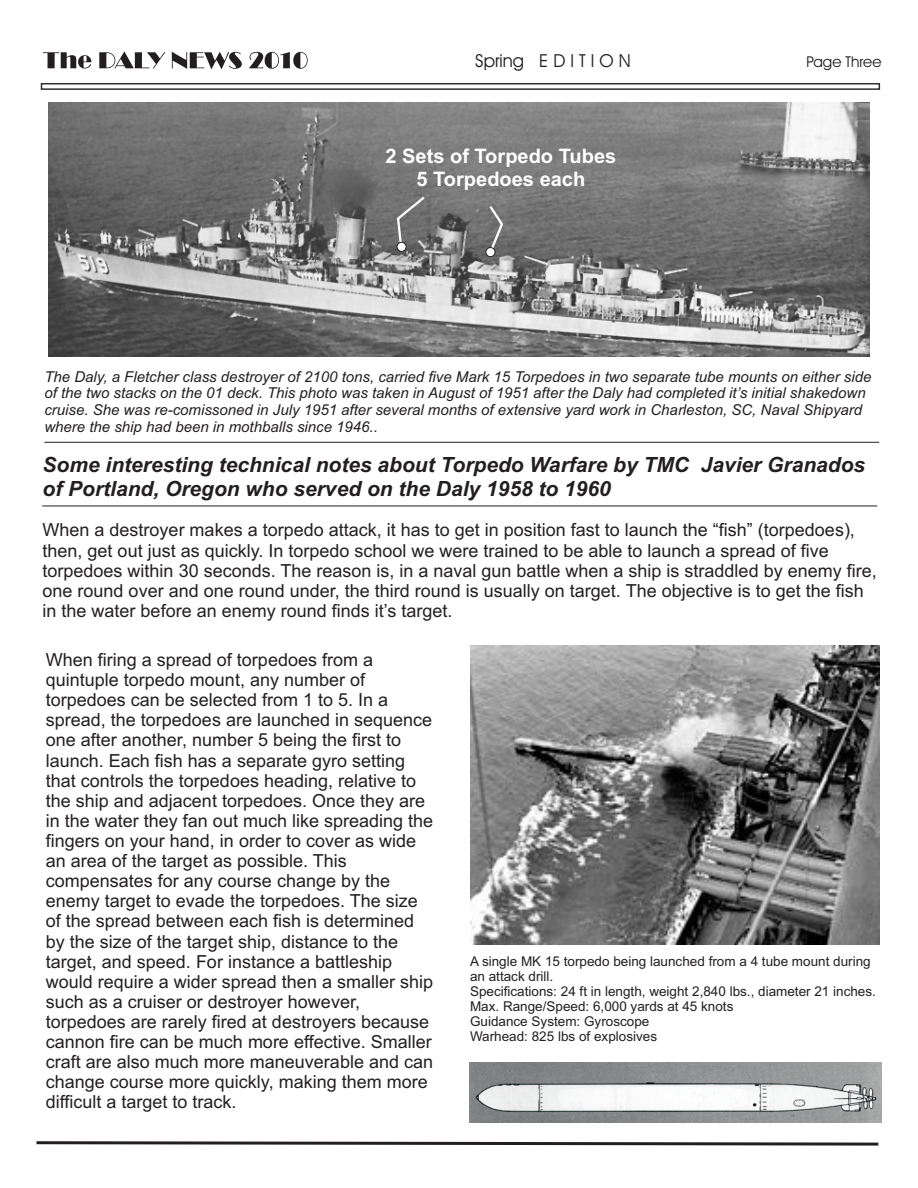
<style>
.page{position:relative;width:918px;height:1188px;background:#fff}
.page>*{position:absolute;margin:0;border:0;box-sizing:border-box;transform-origin:0 0}
.t1{font:italic 700 21px/23.4px "Arial";color:#231f20}
.t2{font:700 20.1px/22.4px "Arial";color:#fff;text-align:center}
.t3{font:18px/20.1px "Arial";color:#231f20}
.t4{font:18px "Avant Garde IT Cby BT";color:#231f20}
.t5{font:italic 15px/16.8px "Arial";color:#231f20}
.t6{font:15px "Avant Garde IT Cby BT";color:#231f20}
.t7{font:13.5px/15.1px "Arial";color:#231f20}
</style>
<div class="page">
<div style="left:41px;top:83px;width:839px;height:7px;border:2px solid #312f30"></div>
<svg style="left:36px;top:1141px;width:843px;height:5px"></svg>
<svg style="left:43px;top:51px;width:265px;height:18px"></svg>
<img style="left:49px;top:102px;width:820px;height:255px">
<svg style="left:396px;top:194px;width:31px;height:60px;background:#797979"></svg>
<svg style="left:487px;top:204px;width:17px;height:51px"></svg>
<div style="left:486px;top:247px;width:9px;height:10px;background:#fff;border:1px solid #231f20;border-radius:50%"></div>
<div style="left:397px;top:242px;width:10px;height:10px;background:#fff;border:1px solid #231f20;border-radius:50%"></div>
<img style="left:470px;top:645px;width:409px;height:300px">
<img style="left:469px;top:1062px;width:412px;height:60px">
<hr style="left:42px;top:506px;width:835px;height:1px;background:#231f20">
<hr style="left:44px;top:442px;width:835px;height:1px;background:#231f20">
<p class="t4" style="left:475px;top:54px;width:157px">Spring E D I T I O N</p>
<p class="t6" style="left:807px;top:55px;width:76px">Page Three</p>
<p class="t2" style="left:385px;top:147px;width:232px">2 Sets of Torpedo Tubes<br>5 Torpedoes each</p>
<p class="t5" style="left:44px;top:369px;width:829px">The Daly, a Fletcher class destroyer of 2100 tons, carried five Mark 15 Torpedoes in two separate tube mounts on either side of the two stacks on the 01 deck. This photo was taken in August of 1951 after the Daly had completed it’s initial shakedown cruise. She was re-comissoned in July 1951 after several months of extensive yard work in Charleston, SC, Naval Shipyard where the ship had been in mothballs since 1946..</p>
<p class="t1" style="left:43px;top:455px;width:824px">Some interesting technical notes about Torpedo Warfare by TMC Javier Granados of Portland, Oregon who served on the Daly 1958 to 1960</p>
<p class="t3" style="left:43px;top:522px;width:836px">When a destroyer makes a torpedo attack, it has to get in position fast to launch the “fish” (torpedoes), then, get out just as quickly. In torpedo school we were trained to be able to launch a spread of five torpedoes within 30 seconds. The reason is, in a naval gun battle when a ship is straddled by enemy fire, one round over and one round under, the third round is usually on target. The objective is to get the fish in the water before an enemy round finds it’s target.</p>
<p class="t3" style="left:46px;top:651px;width:389px">When firing a spread of torpedoes from a quintuple torpedo mount, any number of torpedoes can be selected from 1 to 5. In a spread, the torpedoes are launched in sequence one after another, number 5 being the first to launch. Each fish has a separate gyro setting that controls the torpedoes heading, relative to the ship and adjacent torpedoes. Once they are in the water they fan out much like spreading the fingers on your hand, in order to cover as wide an area of the target as possible. This compensates for any course change by the enemy target to evade the torpedoes. The size of the spread between each fish is determined by the size of the target ship, distance to the target, and speed. For instance a battleship would require a wider spread then a smaller ship such as a cruiser or destroyer however, torpedoes are rarely fired at destroyers because cannon fire can be much more effective. Smaller craft are also much more maneuverable and can change course more quickly, making them more difficult a target to track.</p>
<p class="t7" style="left:470px;top:955px;width:407px">A single MK 15 torpedo being launched from a 4 tube mount during an attack drill.<br>Specifications: 24 ft in length, weight 2,840 lbs., diameter 21 inches.<br>Max. Range/Speed: 6,000 yards at 45 knots<br>Guidance System: Gyroscope<br>Warhead: 825 lbs of explosives</p>
</div>
